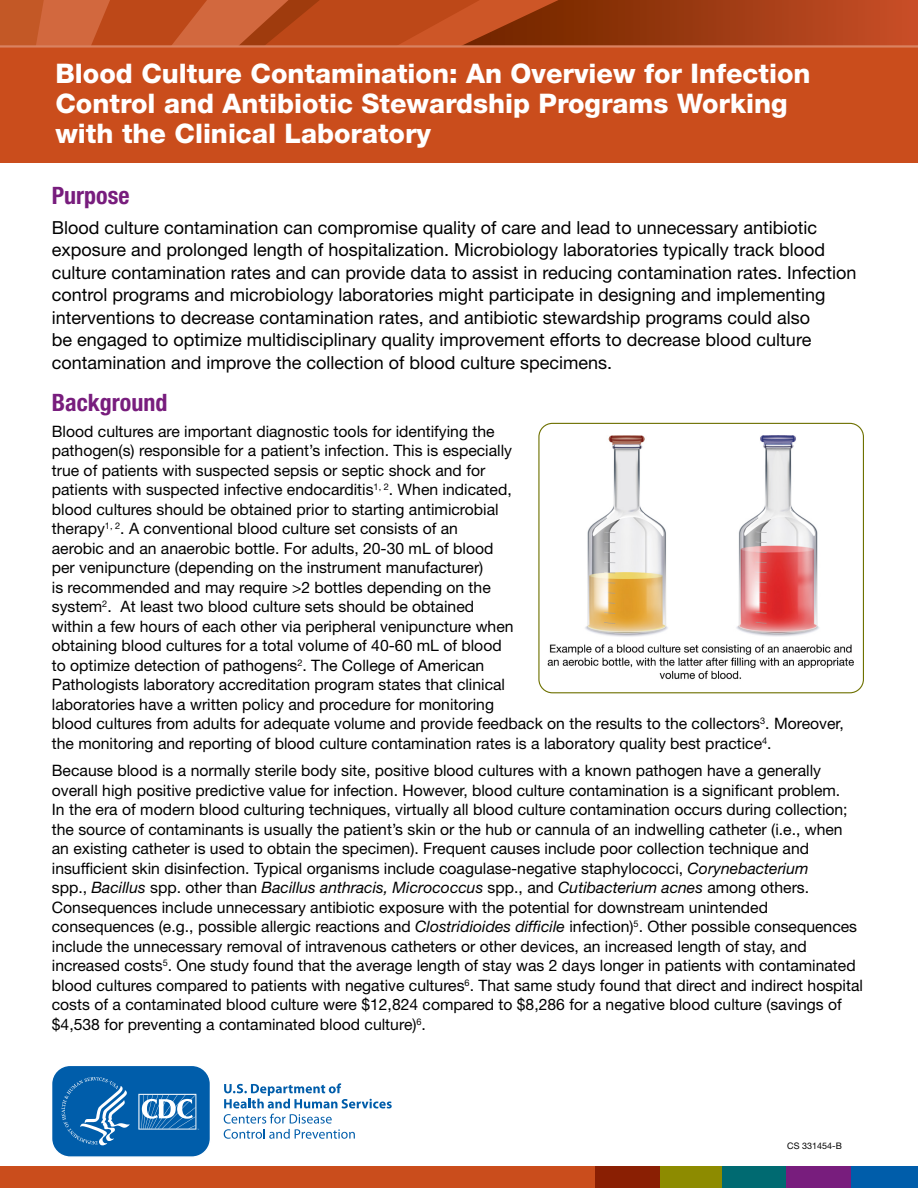
<style>
.page{position:relative;width:918px;height:1188px;background:#fff}
.page>*{position:absolute;margin:0;border:0;box-sizing:border-box;transform-origin:0 0}
.H1-_title{font:800 27px/30px "Helvetica Neue LT Std";color:#fff}
.t1{font:700 condensed 24px "Helvetica Neue LT Std";color:#781d7d}
.P_FIRST_PARA{font:18px/22.5px "Helvetica Neue LT Std";color:#000}
.t2{font:15.75px/19.5px "Helvetica Neue LT Std";color:#000}
.t3{font:9px "Helvetica Neue LT Std";color:#000}
.s1{font-style:italic}
</style>
<div class="page">
<svg style="left:0;top:0;width:918px;height:45px;background:#b2481c"></svg>
<div style="left:0;top:47px;width:918px;height:115px;background:#ca4d1c"></div>
<hr style="left:0;top:45px;width:918px;height:3px;background:#da8260">
<div style="left:0;top:1167px;width:597px;height:21px;background:#ca4d1c"></div>
<div style="left:658px;top:1167px;width:65px;height:21px;background:#8d8b00"></div>
<div style="left:722px;top:1167px;width:65px;height:21px;background:#006a71"></div>
<div style="left:787px;top:1167px;width:64px;height:21px;background:#781d7d"></div>
<div style="left:851px;top:1167px;width:67px;height:21px;background:#005daa"></div>
<div style="left:595px;top:1167px;width:64px;height:21px;background:#8a1f03"></div>
<svg style="left:224px;top:1083px;width:168px;height:25px"></svg>
<svg style="left:224px;top:1114px;width:131px;height:25px"></svg>
<svg style="left:52px;top:1066px;width:158px;height:91px;background:#2272b5"></svg>
<div style="left:538px;top:423px;width:326px;height:270px;border:1px solid #6e7100;border-radius:14px"></div>
<img style="left:547px;top:435px;width:307px;height:245px">
<h1 class="H1-_title" style="left:56px;top:59px;width:757px">Blood Culture Contamination: An Overview for Infection<br>Control and Antibiotic Stewardship Programs Working with the Clinical Laboratory</h1>
<h2 class="t1" style="left:52px;top:181px;width:79px">Purpose</h2>
<p class="P_FIRST_PARA" style="left:52px;top:216px;width:806px">Blood culture contamination can compromise quality of care and lead to unnecessary antibiotic exposure and prolonged length of hospitalization. Microbiology laboratories typically track blood culture contamination rates and can provide data to assist in reducing contamination rates. Infection control programs and microbiology laboratories might participate in designing and implementing interventions to decrease contamination rates, and antibiotic stewardship programs could also<br>be engaged to optimize multidisciplinary quality improvement efforts to decrease blood culture contamination and improve the collection of blood culture specimens.</p>
<h2 class="t1" style="left:52px;top:387px;width:117px">Background</h2>
<p class="t2" style="left:52px;top:421px;width:793px">Blood cultures are important diagnostic tools for identifying the<br>pathogen(s) responsible for a patient’s infection. This is especially<br>true of patients with suspected sepsis or septic shock and for<br>patients with suspected infective endocarditis<sup>1,</sup> <sup>2</sup>. When indicated,<br>blood cultures should be obtained prior to starting antimicrobial<br>therapy<sup>1,</sup> <sup>2</sup>. A conventional blood culture set consists of an<br>aerobic and an anaerobic bottle. For adults, 20-30 mL of blood<br>per venipuncture (depending on the instrument manufacturer)<br>is recommended and may require &gt;2 bottles depending on the<br>system<sup>2</sup>. At least two blood culture sets should be obtained<br>within a few hours of each other via peripheral venipuncture when<br>obtaining blood cultures for a total volume of 40-60 mL of blood<br>to optimize detection of pathogens<sup>2</sup>. The College of American<br>Pathologists laboratory accreditation program states that clinical<br>laboratories have a written policy and procedure for monitoring<br>blood cultures from adults for adequate volume and provide feedback on the results to the collectors<sup>3</sup>. Moreover, the monitoring and reporting of blood culture contamination rates is a laboratory quality best practice<sup>4</sup>.</p>
<p class="t2" style="left:52px;top:761px;width:813px">Because blood is a normally sterile body site, positive blood cultures with a known pathogen have a generally overall high positive predictive value for infection. However, blood culture contamination is a significant problem.<br>In the era of modern blood culturing techniques, virtually all blood culture contamination occurs during collection; the source of contaminants is usually the patient’s skin or the hub or cannula of an indwelling catheter (i.e., when an existing catheter is used to obtain the specimen). Frequent causes include poor collection technique and insufficient skin disinfection. Typical organisms include coagulase-negative staphylococci, <span class="s1">Corynebacterium<br></span>spp., <span class="s1">Bacillus</span> spp. other than <span class="s1">Bacillus anthracis, Micrococcus</span> spp., and <span class="s1">Cutibacterium acnes</span> among others.<br>Consequences include unnecessary antibiotic exposure with the potential for downstream unintended consequences (e.g., possible allergic reactions and <span class="s1">Clostridioides difficile</span> infection)<sup>5</sup>. Other possible consequences include the unnecessary removal of intravenous catheters or other devices, an increased length of stay, and increased costs<sup>5</sup>. One study found that the average length of stay was 2 days longer in patients with contaminated blood cultures compared to patients with negative cultures<sup>6</sup>. That same study found that direct and indirect hospital costs of a contaminated blood culture were $12,824 compared to $8,286 for a negative blood culture (savings of $4,538 for preventing a contaminated blood culture)<sup>6</sup>.</p>
<p class="t3" style="left:787px;top:1140px;width:56px">CS 331454-B</p>
</div>
